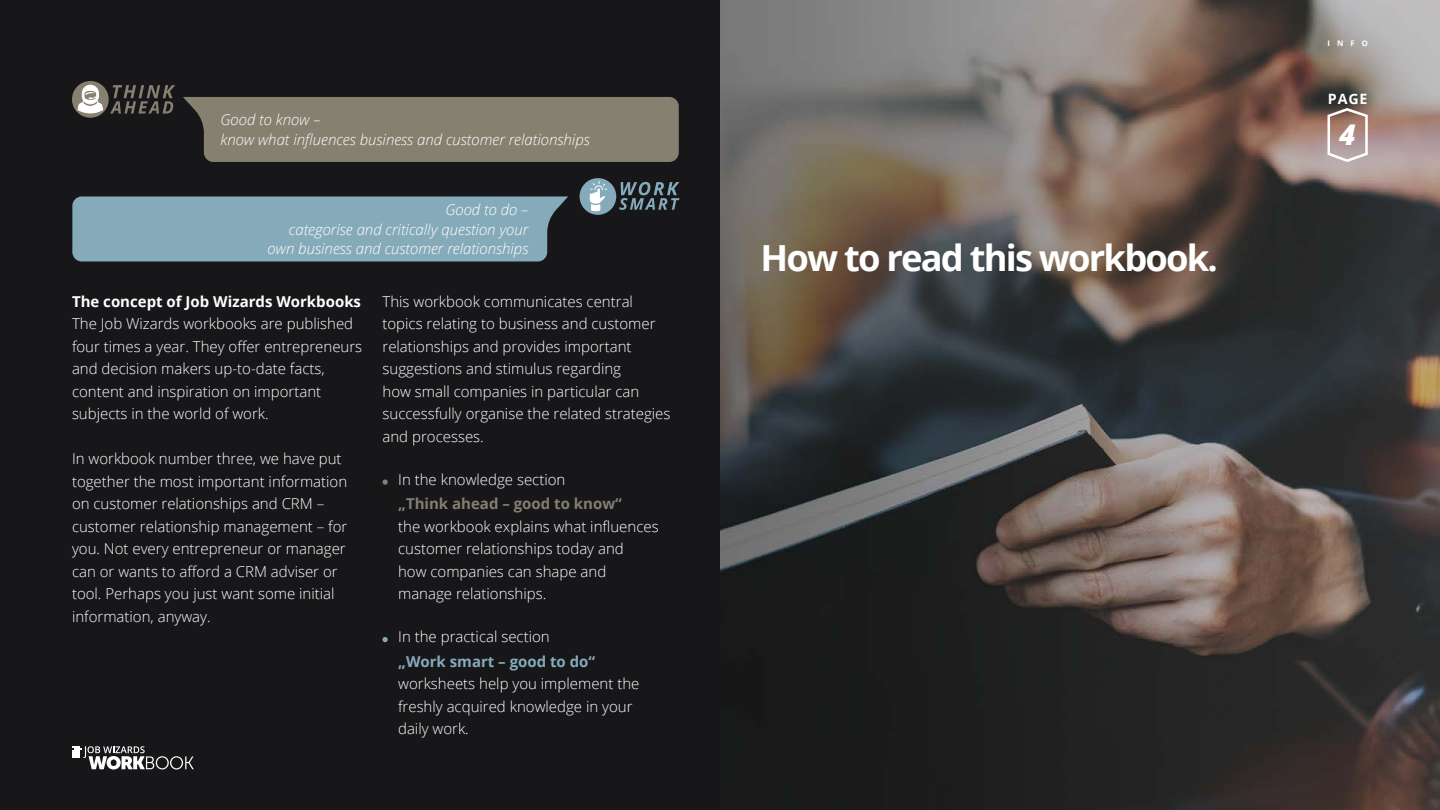
<style>
.page{position:relative;width:1440px;height:810px;background:#fff}
.page>*{position:absolute;margin:0;border:0;box-sizing:border-box;transform-origin:0 0}
.t1{font:700 36px "Open Sans";letter-spacing:-.05em;color:#fff}
.t2{font:italic 800 28.5px "Open Sans";color:#fff}
.t3{font:300 15px/22.5px "Open Sans";color:#fff}
.t4{font:italic 300 15px/19.5px "Open Sans";color:#fff}
.t5{font:700 15px "Open Sans";color:#fff}
.t6{font:700 15px "Open Sans";color:#847f6f}
.t7{font:700 15px "Open Sans";color:#85abba}
.t8{font:700 14.25px "Open Sans";color:#fff}
.t9{font:700 7.73px "Open Sans";color:#fff}
</style>
<div class="page">
<img style="left:720px;top:0;width:720px;height:810px">
<div style="left:0;top:0;width:720px;height:810px;background:#17171a"></div>
<svg style="left:382px;top:479px;width:6px;height:6px"></svg>
<svg style="left:382px;top:637px;width:6px;height:5px"></svg>
<svg style="left:72px;top:746px;width:122px;height:23px"></svg>
<div style="left:183px;top:97px;width:496px;height:65px;background:#858070"></div>
<div style="left:72px;top:196px;width:496px;height:65px;background:#85abba"></div>
<div style="left:72px;top:81px;width:37px;height:37px;background:#858070;border-radius:50%"></div>
<svg style="left:110px;top:85px;width:65px;height:29px"></svg>
<div style="left:82px;top:85px;width:16px;height:19px;background:#fff;border-radius:8px"></div>
<div style="left:82px;top:85px;width:17px;height:19px;border:1px solid #fff;border-radius:8px"></div>
<svg style="left:77px;top:89px;width:27px;height:29px"></svg>
<div style="left:580px;top:178px;width:36px;height:37px;background:#85abba;border-radius:50%"></div>
<svg style="left:590px;top:181px;width:17px;height:30px"></svg>
<svg style="left:619px;top:182px;width:60px;height:28px"></svg>
<svg style="left:1327px;top:108px;width:41px;height:54px;background:#b59d97"></svg>
<p class="t4" style="left:220px;top:110px;width:371px">Good to know –<br>know what influences business and customer relationships</p>
<p class="t4" style="left:268px;top:200px;width:262px;text-align:right">Good to do –<br>categorise and critically question your own business and customer relationships</p>
<p class="t5" style="left:72px;top:291px;width:291px">The concept of Job Wizards Workbooks</p>
<p class="t3" style="left:72px;top:312px;width:292px">The Job Wizards workbooks are published four times a year. They offer entrepreneurs and decision makers up-to-date facts, content and inspiration on important subjects in the world of work.</p>
<p class="t3" style="left:72px;top:447px;width:277px">In workbook number three, we have put together the most important information on customer relationships and CRM – customer relationship management – for you. Not every entrepreneur or manager can or wants to afford a CRM adviser or tool. Perhaps you just want some initial information, anyway.</p>
<p class="t3" style="left:382px;top:290px;width:290px">This workbook communicates central topics relating to business and customer relationships and provides important suggestions and stimulus regarding<br>how small companies in particular can successfully organise the related strategies and processes.</p>
<p class="t3" style="left:398px;top:468px;width:169px">In the knowledge section</p>
<p class="t6" style="left:398px;top:493px;width:225px">„Think ahead – good to know“</p>
<p class="t3" style="left:398px;top:515px;width:262px">the workbook explains what influences customer relationships today and<br>how companies can shape and manage relationships.</p>
<p class="t3" style="left:398px;top:625px;width:153px">In the practical section</p>
<p class="t7" style="left:398px;top:651px;width:199px">„Work smart – good to do“</p>
<p class="t3" style="left:398px;top:672px;width:243px">worksheets help you implement the freshly acquired knowledge in your daily work.</p>
<h1 class="t1" style="left:760px;top:232px;width:459px">How to read this workbook.</h1>
<p class="t9" style="left:1328px;top:38px;width:42px">INFO</p>
<p class="t8" style="left:1328px;top:88px;width:41px">PAGE</p>
<h2 class="t2" style="left:1339px;top:113px;width:18px">4</h2>
</div>
